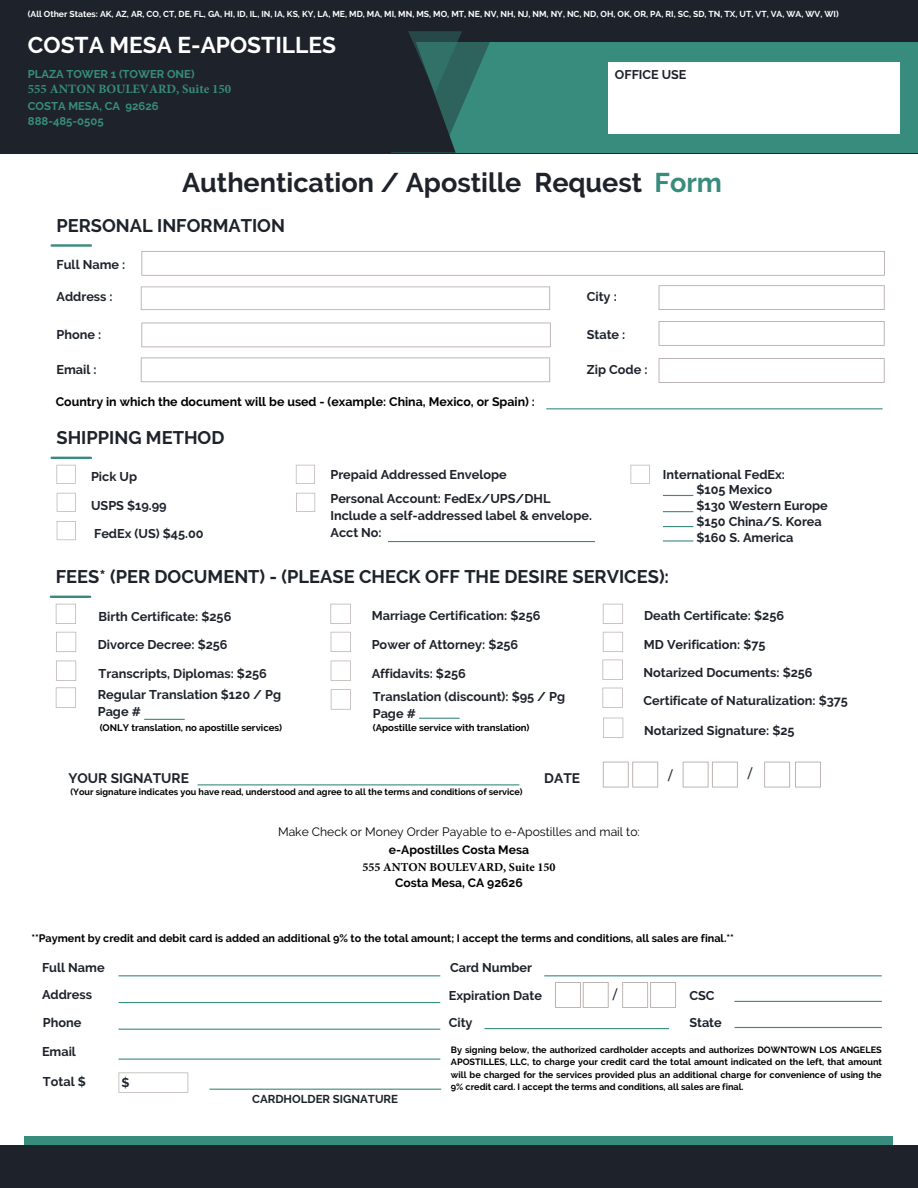
<style>
.page{position:relative;width:918px;height:1188px;background:#fff}
.page>*{position:absolute;margin:0;border:0;box-sizing:border-box;transform-origin:0 0}
.t1{font:700 27px "Raleway";color:#1e232b}
.t2{font:700 27px "Raleway";color:#388c7d}
.t3{font:700 22.8px "Raleway";color:#fff}
.t4{font:700 18.3px "Raleway";color:#1e232b}
.t5{font:700 13.8px "Raleway";color:#1e232b}
.t6{font:700 12.75px/17px "Raleway";color:#1e232b}
.t7{font:700 12.75px "Minion Pro";color:#388c7d}
.t8{font:500 12.75px "Montserrat";color:#1e232b}
.t9{font:700 12.6px "Raleway";color:#1e232b}
.t10{font:700 12.3px "Raleway";color:#000}
.t11{font:12.15px/18.6px "Raleway";color:#000;text-align:center}
.t12{font:700 12.15px/16.2px "Minion Pro";color:#000;text-align:center}
.t13{font:700 11.4px "Raleway";color:#1e232b}
.t14{font:700 11.25px/15px "Raleway";color:#388c7d}
.t15{font:700 10.8px "Raleway";color:#000}
.t16{font:700 9.6px "Raleway";color:#000}
.t17{font:700 9.15px/12.5px "Raleway";color:#000;text-align:justify}
.t18{font:700 9px "Raleway";color:#000}
.t19{font:700 8.7px "Raleway";color:#fff}
.s1{font-weight:700}
.s2{font-family:"Raleway"}
</style>
<div class="page">
<div style="left:25px;top:1136px;width:868px;height:24px;background:#388c7d"></div>
<div style="left:0;top:1146px;width:918px;height:42px;background:#1e232b"></div>
<div style="left:0;top:0;width:918px;height:153px;background:#1e232b"></div>
<div style="left:391px;top:43px;width:527px;height:110px;background:#388c7d"></div>
<hr style="left:52px;top:244px;width:39px;height:3px;background:#388c7d">
<svg style="left:391px;top:31px;width:103px;height:122px"></svg>
<svg style="left:141px;top:251px;width:744px;height:25px"></svg>
<svg style="left:141px;top:286px;width:409px;height:24px"></svg>
<svg style="left:659px;top:285px;width:226px;height:25px"></svg>
<svg style="left:659px;top:321px;width:226px;height:25px"></svg>
<svg style="left:659px;top:358px;width:226px;height:25px"></svg>
<svg style="left:57px;top:465px;width:19px;height:19px"></svg>
<svg style="left:57px;top:493px;width:19px;height:19px"></svg>
<svg style="left:141px;top:357px;width:409px;height:25px"></svg>
<svg style="left:141px;top:323px;width:410px;height:24px"></svg>
<hr style="left:52px;top:457px;width:39px;height:2px;background:#388c7d">
<svg style="left:57px;top:521px;width:19px;height:19px"></svg>
<svg style="left:296px;top:465px;width:19px;height:19px"></svg>
<svg style="left:631px;top:465px;width:19px;height:19px"></svg>
<svg style="left:296px;top:493px;width:19px;height:19px"></svg>
<hr style="left:388px;top:541px;width:207px;height:1px;background:#388c7d">
<hr style="left:663px;top:495px;width:30px;height:1px;background:#388c7d">
<hr style="left:663px;top:511px;width:30px;height:1px;background:#388c7d">
<hr style="left:663px;top:526px;width:30px;height:1px;background:#388c7d">
<hr style="left:663px;top:540px;width:30px;height:2px;background:#388c7d">
<svg style="left:56px;top:604px;width:20px;height:20px"></svg>
<svg style="left:56px;top:632px;width:20px;height:20px"></svg>
<hr style="left:51px;top:596px;width:39px;height:2px;background:#388c7d">
<svg style="left:56px;top:661px;width:20px;height:20px"></svg>
<svg style="left:330px;top:604px;width:21px;height:20px"></svg>
<svg style="left:331px;top:632px;width:20px;height:20px"></svg>
<svg style="left:331px;top:661px;width:20px;height:20px"></svg>
<svg style="left:603px;top:604px;width:20px;height:20px"></svg>
<svg style="left:603px;top:660px;width:20px;height:20px"></svg>
<svg style="left:603px;top:688px;width:20px;height:20px"></svg>
<svg style="left:56px;top:687px;width:20px;height:21px"></svg>
<hr style="left:144px;top:719px;width:41px;height:1px;background:#388c7d">
<svg style="left:331px;top:689px;width:20px;height:21px"></svg>
<hr style="left:419px;top:718px;width:41px;height:1px;background:#388c7d">
<svg style="left:603px;top:762px;width:55px;height:26px"></svg>
<svg style="left:683px;top:762px;width:55px;height:26px"></svg>
<svg style="left:764px;top:762px;width:57px;height:26px"></svg>
<hr style="left:198px;top:784px;width:321px;height:1px;background:#388c7d">
<hr style="left:119px;top:975px;width:321px;height:1px;background:#388c7d">
<hr style="left:119px;top:1002px;width:321px;height:1px;background:#388c7d">
<hr style="left:119px;top:1029px;width:321px;height:1px;background:#388c7d">
<hr style="left:119px;top:1059px;width:321px;height:1px;background:#388c7d">
<hr style="left:484px;top:1028px;width:185px;height:1px;background:#388c7d">
<hr style="left:734px;top:1027px;width:148px;height:1px;background:#388c7d">
<svg style="left:555px;top:982px;width:54px;height:26px"></svg>
<svg style="left:622px;top:982px;width:54px;height:26px"></svg>
<hr style="left:734px;top:1001px;width:148px;height:1px;background:#388c7d">
<hr style="left:209px;top:1089px;width:232px;height:1px;background:#388c7d">
<div style="left:608px;top:62px;width:292px;height:72px;background:#fff"></div>
<hr style="left:544px;top:975px;width:338px;height:1px;background:#388c7d">
<svg style="left:119px;top:1072px;width:69px;height:21px"></svg>
<hr style="left:546px;top:408px;width:337px;height:1px;background:#388c7d">
<svg style="left:603px;top:718px;width:20px;height:20px"></svg>
<svg style="left:603px;top:632px;width:20px;height:20px"></svg>
<p class="t19" style="left:28px;top:9px;width:812px">(All Other States: AK, AZ, AR, CO, CT, DE, FL, GA, HI, ID, IL, IN, IA, KS, KY, LA, ME, MD, MA, MI, MN, MS, MO, MT, NE, NV, NH, NJ, NM, NY, NC, ND, OH, OK, OR, PA, RI, SC, SD, TN, TX, UT, VT, VA, WA, WV, WI)</p>
<p class="t3" style="left:28px;top:32px;width:310px">COSTA MESA E-APOSTILLES</p>
<p class="t14" style="left:28px;top:66px;width:168px">PLAZA TOWER 1 (TOWER ONE)</p>
<p class="t7" style="left:28px;top:80px;width:205px">555 ANTON BOULEVARD, Suite 150</p>
<p class="t14" style="left:28px;top:98px;width:132px">COSTA MESA, CA 92626<br>888-485-0505</p>
<p class="t9" style="left:615px;top:67px;width:73px">OFFICE USE</p>
<p class="t1" style="left:182px;top:167px;width:462px">Authentication / Apostille Request</p>
<p class="t2" style="left:655px;top:167px;width:69px">Form</p>
<p class="t4" style="left:57px;top:215px;width:230px">PERSONAL INFORMATION</p>
<p class="t6" style="left:57px;top:256px;width:70px">Full Name :</p>
<p class="t6" style="left:57px;top:288px;width:58px">Address :</p>
<p class="t6" style="left:57px;top:326px;width:46px">Phone :</p>
<p class="t6" style="left:57px;top:361px;width:42px">Email :</p>
<p class="t10" style="left:56px;top:394px;width:481px">Country in which the document will be used - (example: China, Mexico, or Spain) :</p>
<p class="t4" style="left:57px;top:427px;width:169px">SHIPPING METHOD</p>
<p class="t6" style="left:587px;top:288px;width:31px">City :</p>
<p class="t6" style="left:587px;top:326px;width:40px">State :</p>
<p class="t6" style="left:587px;top:361px;width:62px">Zip Code :</p>
<p class="t6" style="left:91px;top:468px;width:48px">Pick Up</p>
<p class="t6" style="left:91px;top:497px;width:77px">USPS $19.99</p>
<p class="t6" style="left:94px;top:525px;width:111px">FedEx (US) $45.00</p>
<p class="t6" style="left:330px;top:466px;width:178px">Prepaid Addressed Envelope</p>
<p class="t6" style="left:330px;top:490px;width:222px">Personal Account: FedEx/UPS/DHL</p>
<p class="t6" style="left:330px;top:507px;width:263px">Include a self-addressed label &amp; envelope.</p>
<p class="t6" style="left:330px;top:524px;width:53px">Acct No:</p>
<p class="t6" style="left:663px;top:466px;width:124px">International FedEx:</p>
<p class="t6" style="left:696px;top:481px;width:77px">$105 Mexico</p>
<p class="t6" style="left:696px;top:497px;width:133px">$130 Western Europe</p>
<p class="t6" style="left:696px;top:513px;width:127px">$150 China/S. Korea</p>
<p class="t6" style="left:696px;top:529px;width:99px">$160 S. America</p>
<p class="t4" style="left:56px;top:566px;width:615px">FEES* (PER DOCUMENT) - (PLEASE CHECK OFF THE DESIRE SERVICES):</p>
<p class="t6" style="left:99px;top:608px;width:134px">Birth Certificate: $256</p>
<p class="t6" style="left:98px;top:636px;width:131px">Divorce Decree: $256</p>
<p class="t6" style="left:99px;top:665px;width:170px">Transcripts, Diplomas: $256</p>
<p class="t6" style="left:372px;top:607px;width:170px">Marriage Certification: $256</p>
<p class="t6" style="left:372px;top:636px;width:148px">Power of Attorney: $256</p>
<p class="t6" style="left:372px;top:665px;width:96px">Affidavits: $256</p>
<p class="t6" style="left:98px;top:686px;width:185px">Regular Translation $120 / Pg<br>Page #</p>
<p class="t16" style="left:100px;top:722px;width:184px">(ONLY translation, no apostille services)</p>
<p class="t16" style="left:373px;top:722px;width:158px">(Apostille service with translation)</p>
<p class="t6" style="left:373px;top:688px;width:194px">Translation (discount): $95 / Pg<br>Page #</p>
<p class="t5" style="left:69px;top:770px;width:122px">YOUR SIGNATURE</p>
<p class="t5" style="left:544px;top:770px;width:37px">DATE</p>
<p class="t18" style="left:70px;top:787px;width:454px">(Your signature indicates you have read, understood and agree to all the terms and conditions of service)</p>
<p class="t6" style="left:644px;top:607px;width:141px">Death Certificate: $256</p>
<p class="t6" style="left:644px;top:636px;width:123px">MD Verification: $75</p>
<p class="t6" style="left:644px;top:664px;width:171px">Notarized Documents: $256</p>
<p class="t6" style="left:644px;top:692px;width:206px">Certificate of Naturalization: $375</p>
<p class="t6" style="left:644px;top:722px;width:152px">Notarized Signature: $25</p>
<p class="t8" style="left:668px;top:768px;width:6px">/</p>
<p class="t8" style="left:748px;top:766px;width:6px">/</p>
<p class="t11" style="left:278px;top:822px;width:363px">Make Check or Money Order Payable to e-Apostilles and mail to: <span class="s1">e-Apostilles Costa Mesa</span></p>
<p class="t12" style="left:362px;top:859px;width:195px">555 ANTON BOULEVARD, Suite 150<br><span class="s2">Costa Mesa, CA 92626</span></p>
<p class="t15" style="left:31px;top:931px;width:704px">**Payment by credit and debit card is added an additional 9% to the total amount; I accept the terms and conditions, all sales are final.**</p>
<p class="t6" style="left:42px;top:959px;width:64px">Full Name</p>
<p class="t6" style="left:42px;top:986px;width:52px">Address</p>
<p class="t6" style="left:43px;top:1014px;width:40px">Phone</p>
<p class="t6" style="left:42px;top:1043px;width:36px">Email</p>
<p class="t6" style="left:43px;top:1073px;width:44px">Total $</p>
<p class="t6" style="left:122px;top:1074px;width:10px">$</p>
<p class="t13" style="left:252px;top:1092px;width:147px">CARDHOLDER SIGNATURE</p>
<p class="t6" style="left:450px;top:959px;width:84px">Card Number</p>
<p class="t6" style="left:449px;top:987px;width:95px">Expiration Date</p>
<p class="t6" style="left:689px;top:987px;width:27px">CSC</p>
<p class="t8" style="left:613px;top:986px;width:6px">/</p>
<p class="t6" style="left:449px;top:1014px;width:25px">City</p>
<p class="t6" style="left:689px;top:1014px;width:34px">State</p>
<p class="t17" style="left:451px;top:1043px;width:433px">By signing below, the authorized cardholder accepts and authorizes DOWNTOWN LOS ANGELES APOSTILLES, LLC, to charge your credit card the total amount indicated on the left, that amount will be charged for the services provided plus an additional charge for convenience of using the 9% credit card. I accept the terms and conditions, all sales are final.</p>
</div>
